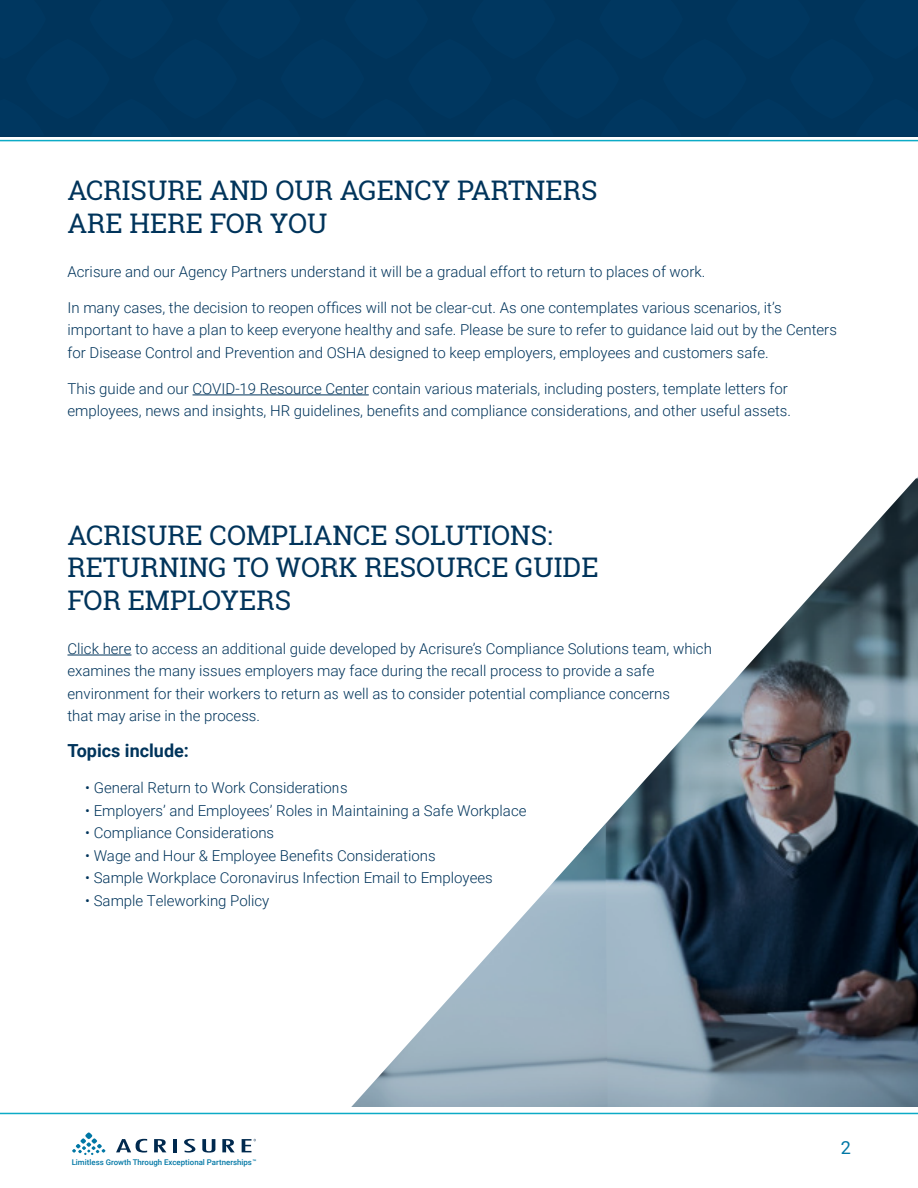
<style>
.page{position:relative;width:918px;height:1188px;background:#fff}
.page>*{position:absolute;margin:0;border:0;box-sizing:border-box;transform-origin:0 0}
.t1{font:27px/32.4px "Roboto Slab";color:#00345b}
.t2{font:700 18px "Roboto";color:#00345b}
.t3{font:18px "Roboto";color:#0077a5}
.t4{font:300 15px/22.5px "Roboto";color:#00345b}
.t5{font:500 7.8px "Roboto";color:#0077a5}
.s1{font-size:6.45px}
</style>
<div class="page">
<hr style="left:193px;top:395px;width:176px;height:1px;background:#00345b">
<hr style="left:68px;top:655px;width:63px;height:1px;background:#00345b">
<div style="left:0;top:0;width:918px;height:136px;background:#00345b"></div>
<div style="left:153px;top:39px;width:84px;height:80px;background:#003760;border-radius:50%"></div>
<div style="left:408px;top:39px;width:84px;height:80px;background:#003760;border-radius:50%"></div>
<svg style="left:85px;top:1132px;width:7px;height:7px"></svg>
<svg style="left:72px;top:1138px;width:33px;height:17px"></svg>
<svg style="left:116px;top:1139px;width:31px;height:14px"></svg>
<svg style="left:154px;top:1139px;width:12px;height:13px"></svg>
<hr style="left:173px;top:1139px;width:4px;height:13px;background:#00294e">
<svg style="left:184px;top:1139px;width:11px;height:14px"></svg>
<svg style="left:202px;top:1139px;width:13px;height:14px"></svg>
<svg style="left:222px;top:1139px;width:13px;height:13px"></svg>
<svg style="left:242px;top:1139px;width:14px;height:13px"></svg>
<svg style="left:351px;top:477px;width:567px;height:630px"></svg>
<hr style="left:0;top:1113px;width:918px;height:1px;background:#0dabc6">
<hr style="left:0;top:140px;width:918px;height:1px;background:#0dabc6">
<h1 class="t1" style="left:68px;top:176px;width:532px">ACRISURE AND OUR AGENCY PARTNERS<br>ARE HERE FOR YOU</h1>
<p class="t4" style="left:68px;top:261px;width:639px">Acrisure and our Agency Partners understand it will be a gradual effort to return to places of work.</p>
<p class="t4" style="left:68px;top:296px;width:771px">In many cases, the decision to reopen offices will not be clear-cut. As one contemplates various scenarios, it’s important to have a plan to keep everyone healthy and safe. Please be sure to refer to guidance laid out by the Centers for Disease Control and Prevention and OSHA designed to keep employers, employees and customers safe.</p>
<p class="t4" style="left:68px;top:378px;width:725px">This guide and our COVID-19 Resource Center contain various materials, including posters, template letters for employees, news and insights, HR guidelines, benefits and compliance considerations, and other useful assets.</p>
<h1 class="t1" style="left:68px;top:521px;width:533px">ACRISURE COMPLIANCE SOLUTIONS:<br>RETURNING TO WORK RESOURCE GUIDE<br>FOR EMPLOYERS</h1>
<p class="t4" style="left:68px;top:638px;width:646px">Click here to access an additional guide developed by Acrisure’s Compliance Solutions team, which examines the many issues employers may face during the recall process to provide a safe environment for their workers to return as well as to consider potential compliance concerns<br>that may arise in the process.</p>
<p class="t2" style="left:68px;top:743px;width:123px">Topics include:</p>
<p class="t4" style="left:85px;top:776px;width:264px">• General Return to Work Considerations</p>
<p class="t4" style="left:85px;top:799px;width:443px">• Employers’ and Employees’ Roles in Maintaining a Safe Workplace</p>
<p class="t4" style="left:85px;top:823px;width:190px">• Compliance Considerations</p>
<p class="t4" style="left:85px;top:844px;width:352px">• Wage and Hour &amp; Employee Benefits Considerations</p>
<p class="t4" style="left:85px;top:866px;width:409px">• Sample Workplace Coronavirus Infection Email to Employees</p>
<p class="t4" style="left:85px;top:890px;width:186px">• Sample Teleworking Policy</p>
<p class="t5" style="left:72px;top:1159px;width:186px">Limitless Growth Through Exceptional Partnerships<span class="s1">™</span></p>
<p class="t3" style="left:841px;top:1141px;width:12px">2</p>
</div>
